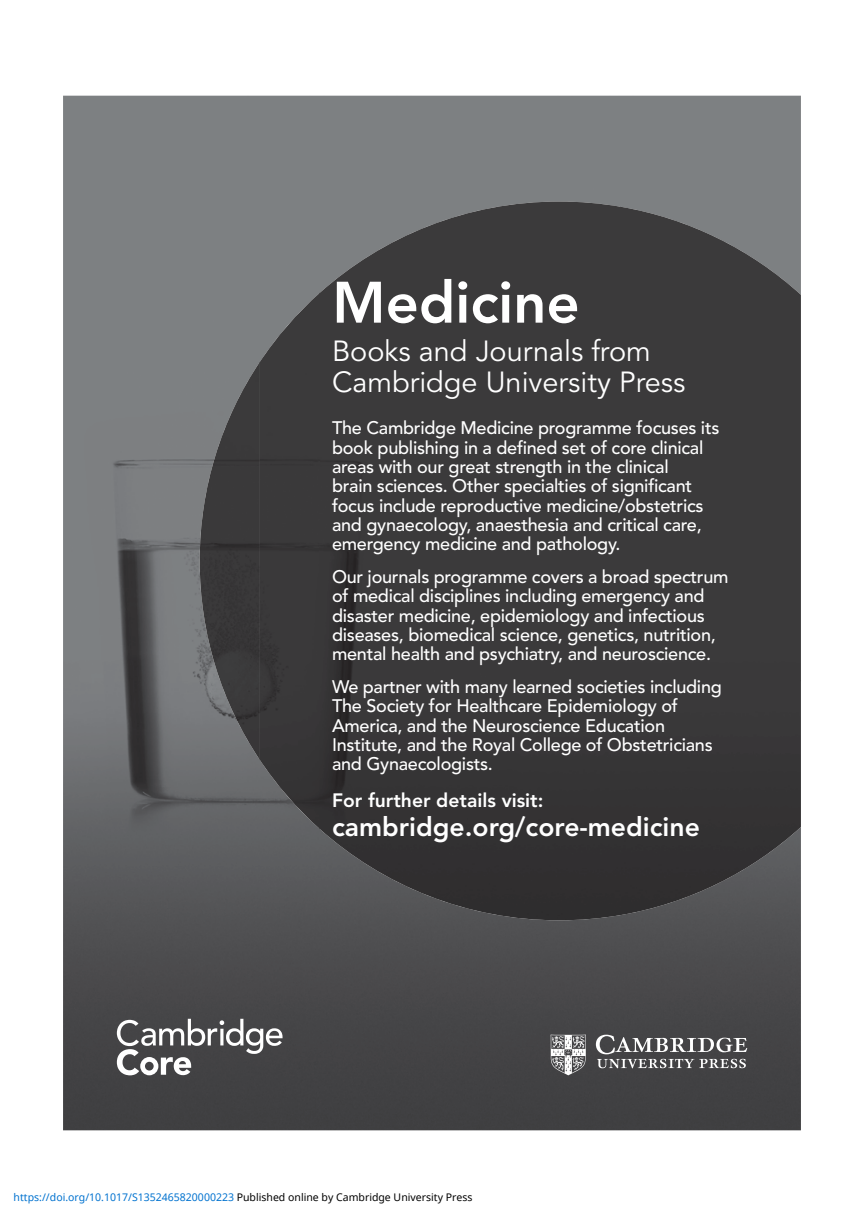
<style>
.page{position:relative;width:864px;height:1226px;background:#fff}
.page>*{position:absolute;margin:0;border:0;box-sizing:border-box;transform-origin:0 0}
.t1{font:800 57.75px "Avenir LT Std";color:#fff}
.t2{font:28.88px/31.3px "Avenir LT Std";color:#fff}
.t3{font:800 26.43px "Avenir LT Std";color:#fff}
.t4{font:800 19.25px "Avenir LT Std";color:#fff}
.t5{font:500 18.03px/19.2px "Avenir LT Std";letter-spacing:-.015em;color:#fff}
.t6{font:10.5px "Noto Sans";color:#0172cf}
.s1{color:#000}
</style>
<div class="page">
<img style="left:63px;top:96px;width:737px;height:1034px">
<img style="left:319px;top:201px;width:301px;height:719px">
<img style="left:620px;top:207px;width:180px;height:708px">
<img style="left:259px;top:292px;width:61px;height:537px">
<img style="left:200px;top:362px;width:60px;height:398px">
<svg style="left:550px;top:1034px;width:197px;height:41px;background:#6f6f70"></svg>
<svg style="left:117px;top:1018px;width:165px;height:57px"></svg>
<h1 class="t1" style="left:332px;top:268px;width:249px">Medicine</h1>
<h2 class="t2" style="left:332px;top:336px;width:355px">Books and Journals from<br>Cambridge University Press</h2>
<p class="t5" style="left:332px;top:419px;width:389px">The Cambridge Medicine programme focuses its book publishing in a defined set of core clinical areas with our great strength in the clinical<br>brain sciences. Other specialties of significant focus include reproductive medicine/obstetrics and gynaecology, anaesthesia and critical care, emergency medicine and pathology.</p>
<p class="t5" style="left:332px;top:567px;width:398px">Our journals programme covers a broad spectrum of medical disciplines including emergency and disaster medicine, epidemiology and infectious diseases, biomedical science, genetics, nutrition, mental health and psychiatry, and neuroscience.</p>
<p class="t5" style="left:332px;top:677px;width:391px">We partner with many learned societies including The Society for Healthcare Epidemiology of America, and the Neuroscience Education Institute, and the Royal College of Obstetricians and Gynaecologists.</p>
<p class="t4" style="left:332px;top:788px;width:213px">For further details visit:</p>
<h3 class="t3" style="left:332px;top:810px;width:369px">cambridge.org/core-medicine</h3>
<p class="t6" style="left:14px;top:1189px;width:460px">https://doi.org/10.1017/S1352465820000223 <span class="s1">Published online by Cambridge University Press</span></p>
</div>
